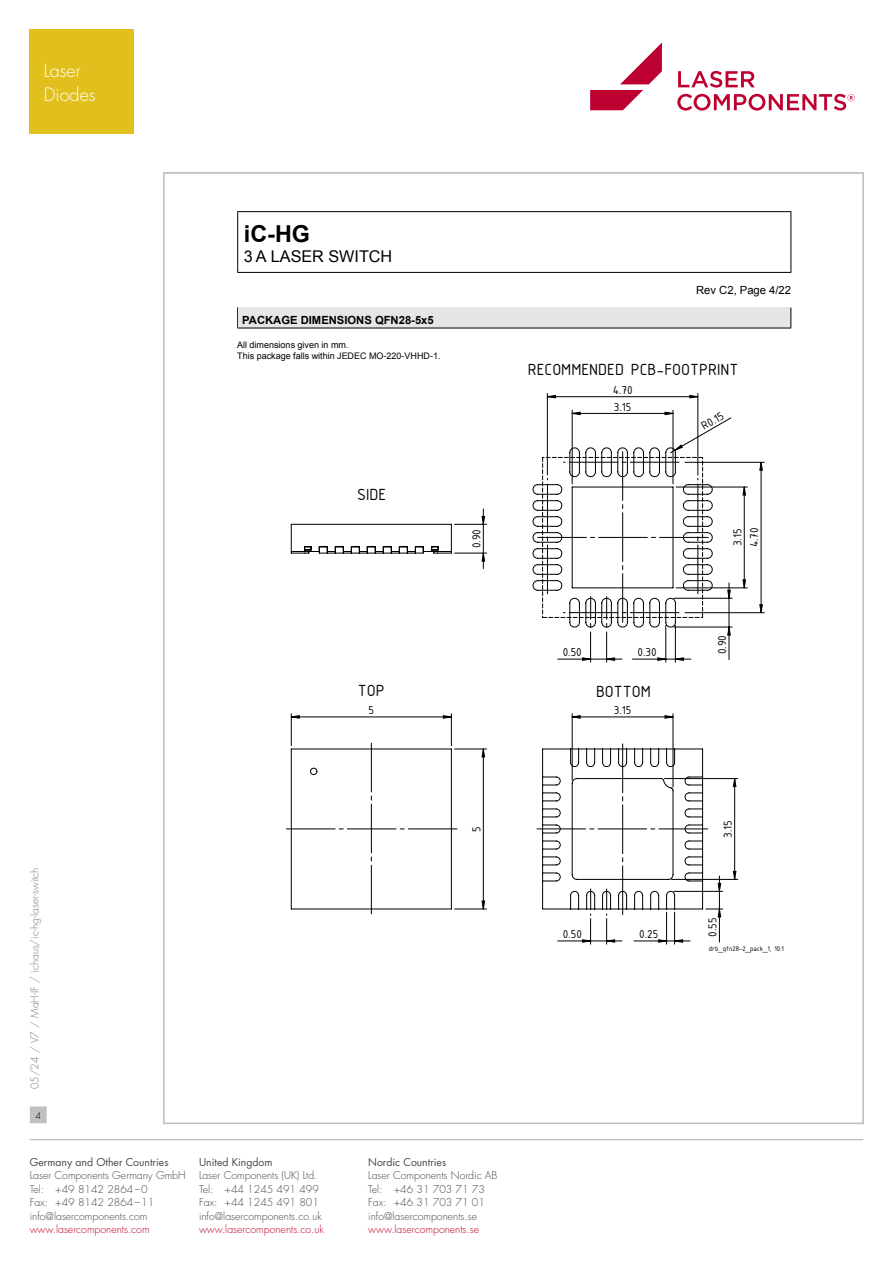
<style>
.page{position:relative;width:893px;height:1263px;background:#fff}
.page>*{position:absolute;margin:0;border:0;box-sizing:border-box;transform-origin:0 0}
.t1{font:700 23.4px "Arial";color:#000}
.t2{font:300 18px/24px "Futura Std";color:#fff}
.t3{font:17.4px "ISOCPEUR";color:#000}
.t4{font:16.2px "Arial";color:#000}
.t5{font:12.45px/16.8px "ISOCPEUR";color:#000}
.t6{font:700 11.25px "Arial";color:#000}
.t7{font:11.25px "Arial";color:#000}
.t8{font:300 10.5px/13.5px "Futura Std";color:#484848}
.t9{font:300 10.5px "Futura Std";color:#be0027}
.t10{font:10.5px "Futura Std";color:#484848}
.t11{font:300 10.5px "Futura Std";color:#7c7c7c}
.t12{font:9px/11.2px "Arial";color:#000}
.t13{font:300 9px "Futura Std";color:#000}
.t14{font:7.5px "ISOCPEUR";color:#000}
</style>
<div class="page">
<hr style="left:30px;top:1139px;width:833px;height:1px;background:#c0c0c0">
<div style="left:31px;top:1107px;width:15px;height:16px;background:#c0c0c0"></div>
<div style="left:30px;top:1106px;width:17px;height:17px;border:1px solid #c0c0c0"></div>
<svg style="left:677px;top:71px;width:178px;height:40px"></svg>
<svg style="left:590px;top:43px;width:72px;height:67px"></svg>
<hr style="left:237px;top:211px;width:554px;height:1px;background:#000">
<hr style="left:237px;top:212px;width:1px;height:60px;background:#000">
<hr style="left:791px;top:212px;width:1px;height:60px;background:#000">
<hr style="left:237px;top:272px;width:554px;height:1px;background:#000">
<hr style="left:237px;top:307px;width:554px;height:1px;background:#000">
<svg style="left:237px;top:308px;width:1px;height:20px"></svg>
<div style="left:238px;top:308px;width:553px;height:20px;background:#e6e6e6"></div>
<svg style="left:791px;top:308px;width:1px;height:20px"></svg>
<hr style="left:237px;top:328px;width:554px;height:1px;background:#000">
<hr style="left:451px;top:714px;width:1px;height:32px;background:#000">
<hr style="left:291px;top:714px;width:1px;height:32px;background:#000">
<hr style="left:673px;top:410px;width:1px;height:74px;background:#000">
<hr style="left:572px;top:410px;width:1px;height:74px;background:#000">
<hr style="left:547px;top:393px;width:1px;height:82px;background:#000">
<hr style="left:698px;top:393px;width:1px;height:82px;background:#000">
<hr style="left:455px;top:909px;width:31px;height:1px;background:#000">
<hr style="left:455px;top:749px;width:31px;height:1px;background:#000">
<hr style="left:676px;top:588px;width:71px;height:1px;background:#000">
<hr style="left:676px;top:487px;width:71px;height:1px;background:#000">
<hr style="left:685px;top:462px;width:79px;height:1px;background:#000">
<hr style="left:685px;top:612px;width:79px;height:1px;background:#000">
<svg style="left:291px;top:412px;width:382px;height:306px"></svg>
<svg style="left:547px;top:395px;width:151px;height:3px"></svg>
<svg style="left:482px;top:487px;width:263px;height:422px"></svg>
<svg style="left:759px;top:462px;width:4px;height:151px"></svg>
<svg style="left:733px;top:778px;width:4px;height:102px"></svg>
<svg style="left:582px;top:657px;width:40px;height:4px"></svg>
<svg style="left:571px;top:715px;width:103px;height:4px"></svg>
<svg style="left:286px;top:742px;width:172px;height:173px"></svg>
<svg style="left:536px;top:742px;width:187px;height:202px"></svg>
<svg style="left:291px;top:524px;width:161px;height:30px"></svg>
<svg style="left:532px;top:417px;width:200px;height:219px"></svg>
<div style="left:30px;top:30px;width:104px;height:104px;background:#e1bf1d"></div>
<h2 class="t2" style="left:44px;top:59px;width:53px">Laser<br>Diodes</h2>
<h1 class="t1" style="left:244px;top:217px;width:68px">iC-HG</h1>
<h3 class="t4" style="left:244px;top:245px;width:150px">3 A LASER SWITCH</h3>
<p class="t6" style="left:242px;top:312px;width:193px">PACKAGE DIMENSIONS QFN28-5x5</p>
<p class="t12" style="left:237px;top:339px;width:205px">All dimensions given in mm.<br>This package falls within JEDEC MO-220-VHHD-1.</p>
<h3 class="t3" style="left:357px;top:483px;width:31px">SIDE</h3>
<p class="t5" style="left:468px;top:548px;width:21px;rotate:-90deg">0.90</p>
<h3 class="t3" style="left:358px;top:680px;width:28px">TOP</h3>
<p class="t5" style="left:369px;top:701px;width:7px">5</p>
<p class="t7" style="left:696px;top:282px;width:96px">Rev C2, Page 4/22</p>
<h3 class="t3" style="left:528px;top:358px;width:212px">RECOMMENDED PCB-FOOTPRINT</h3>
<p class="t5" style="left:613px;top:381px;width:22px">4.70</p>
<p class="t5" style="left:614px;top:398px;width:19px">3.15</p>
<p class="t5" style="left:563px;top:643px;width:21px">0.50</p>
<p class="t5" style="left:638px;top:643px;width:21px">0.30</p>
<h3 class="t3" style="left:596px;top:680px;width:56px">BOTTOM</h3>
<p class="t5" style="left:614px;top:701px;width:19px">3.15</p>
<p class="t5" style="left:698px;top:419px;width:25px;rotate:-30deg">R0.15</p>
<p class="t5" style="left:729px;top:547px;width:22px;rotate:-90deg">3.15<br>4.70</p>
<p class="t5" style="left:713px;top:654px;width:21px;rotate:-90deg">0.90</p>
<p class="t11" style="left:28px;top:1089px;width:223px;rotate:-90deg">05/24 / V7 / MaH-IF / ichaus/ic-hg-laser-switch</p>
<p class="t13" style="left:35px;top:1110px;width:7px">4</p>
<p class="t10" style="left:30px;top:1155px;width:140px">Germany and Other Countries</p>
<p class="t8" style="left:30px;top:1169px;width:157px">Laser Components Germany GmbH<br>Tel: +49 8142 2864–0<br>Fax: +49 8142 2864–11 info@lasercomponents.com</p>
<p class="t9" style="left:30px;top:1223px;width:121px">www.lasercomponents.com</p>
<p class="t10" style="left:199px;top:1155px;width:75px">United Kingdom</p>
<p class="t8" style="left:199px;top:1169px;width:124px">Laser Components (UK) Ltd.<br>Tel: +44 1245 491 499<br>Fax: +44 1245 491 801 info@lasercomponents.co.uk</p>
<p class="t9" style="left:199px;top:1223px;width:126px">www.lasercomponents.co.uk</p>
<p class="t5" style="left:468px;top:832px;width:7px;rotate:-90deg">5</p>
<p class="t10" style="left:368px;top:1155px;width:79px">Nordic Countries</p>
<p class="t8" style="left:368px;top:1169px;width:131px">Laser Components Nordic AB<br>Tel: +46 31 703 71 73<br>Fax: +46 31 703 71 01 info@lasercomponents.se</p>
<p class="t9" style="left:368px;top:1223px;width:112px">www.lasercomponents.se</p>
<p class="t5" style="left:563px;top:925px;width:21px">0.50</p>
<p class="t5" style="left:639px;top:925px;width:21px">0.25</p>
<p class="t5" style="left:719px;top:838px;width:19px;rotate:-90deg">3.15</p>
<p class="t5" style="left:704px;top:937px;width:21px;rotate:-90deg">0.55</p>
<p class="t14" style="left:709px;top:944px;width:77px">drb_qfn28-2_pack_1, 10:1</p>
</div>
